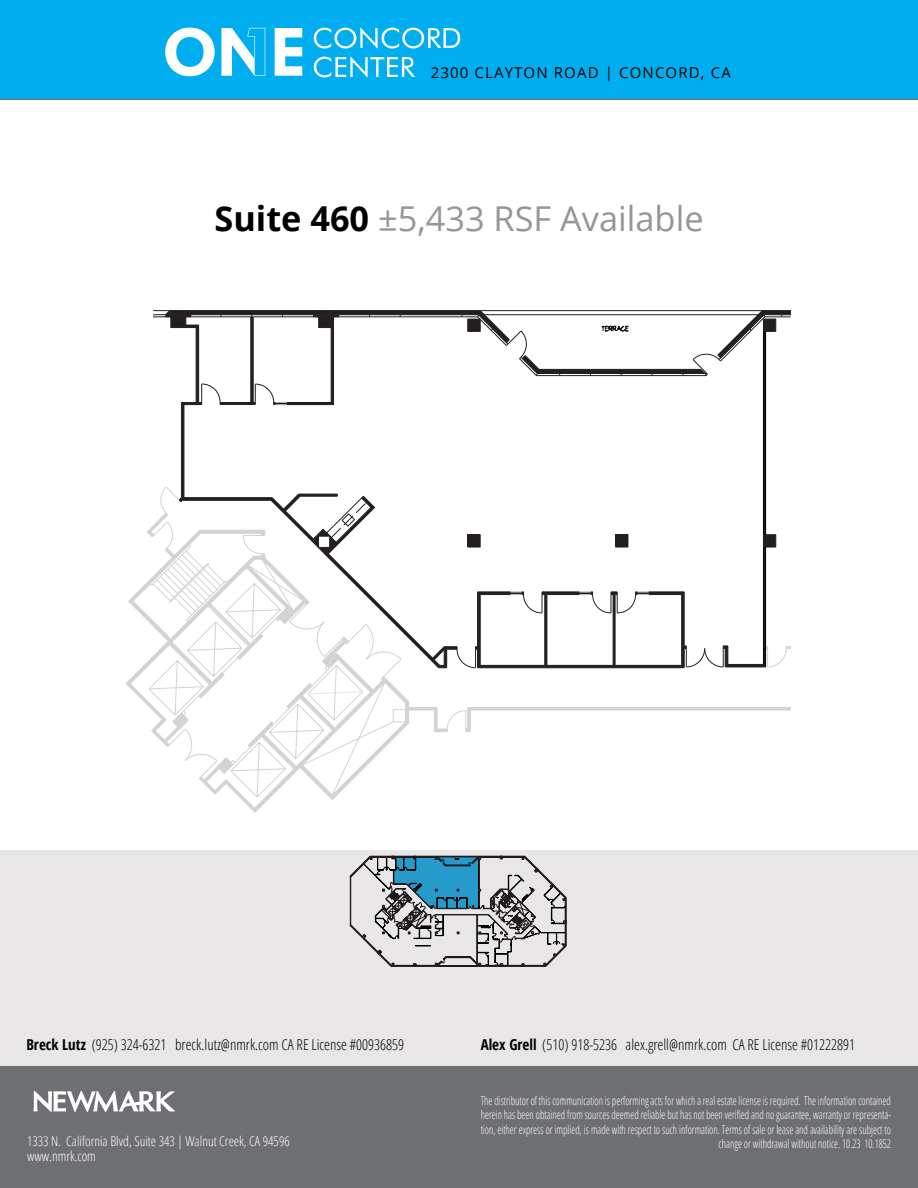
<style>
.page{position:relative;width:918px;height:1188px;background:#fff}
.page>*{position:absolute;margin:0;border:0;box-sizing:border-box;transform-origin:0 0}
.t1{font:34.35px "Open Sans";color:#969597}
.t2{font:300 15px "Open Sans Condensed";color:#000}
.t3{font:15px "Open Sans";letter-spacing:.075em;color:#000}
.t4{font:300 13.5px "Open Sans Condensed";color:#fff}
.t5{font:300 12px/14.4px "Open Sans Condensed";color:#fff;text-align:justify;scale:.85 1}
.s1{font-weight:700;color:#000}
.s2{font-family:"Open Sans";font-weight:700;font-stretch:condensed}
</style>
<div class="page">
<div style="left:0;top:850px;width:918px;height:216px;background:#e8e6e6"></div>
<hr style="left:0;top:99px;width:918px;height:1px;background:#6e6f72">
<div style="left:0;top:0;width:918px;height:98px;background:#00aeef"></div>
<svg style="left:165px;top:28px;width:50px;height:48px"></svg>
<svg style="left:275px;top:28px;width:27px;height:48px"></svg>
<svg style="left:314px;top:27px;width:146px;height:22px"></svg>
<svg style="left:314px;top:56px;width:101px;height:22px"></svg>
<svg style="left:221px;top:28px;width:44px;height:48px"></svg>
<div style="left:0;top:1066px;width:918px;height:122px;background:#6e6f72"></div>
<svg style="left:33px;top:1091px;width:142px;height:21px"></svg>
<svg style="left:126px;top:310px;width:665px;height:503px"></svg>
<svg style="left:349px;top:855px;width:218px;height:112px"></svg>
<p class="t3" style="left:431px;top:62px;width:302px">2300 CLAYTON ROAD | CONCORD, CA</p>
<h1 class="t1" style="left:214px;top:195px;width:491px"><span class="s1">Suite 460</span> ±5,433 RSF Available</h1>
<p class="t2" style="left:26px;top:1035px;width:379px"><span class="s2">Breck Lutz</span> (925) 324-6321 breck.lutz@nmrk.com CA RE License #00936859</p>
<p class="t2" style="left:481px;top:1035px;width:376px"><span class="s2">Alex Grell</span> (510) 918-5236 alex.grell@nmrk.com CA RE License #01222891</p>
<p class="t5" style="left:481px;top:1093px;width:484px">The distributor of this communication is performing acts for which a real estate license is required. The information contained herein has been obtained from sources deemed reliable but has not been verified and no guarantee, warranty or representa&shy;tion, either express or implied, is made with respect to such information. Terms of sale or lease and availability are subject to</p>
<p class="t4" style="left:27px;top:1132px;width:264px">1333 N. California Blvd, Suite 343 | Walnut Creek, CA 94596</p>
<p class="t5" style="left:719px;top:1136px;width:204px">change or withdrawal without notice. 10.23 10.1852</p>
<p class="t4" style="left:27px;top:1147px;width:70px">www.nmrk.com</p>
</div>
